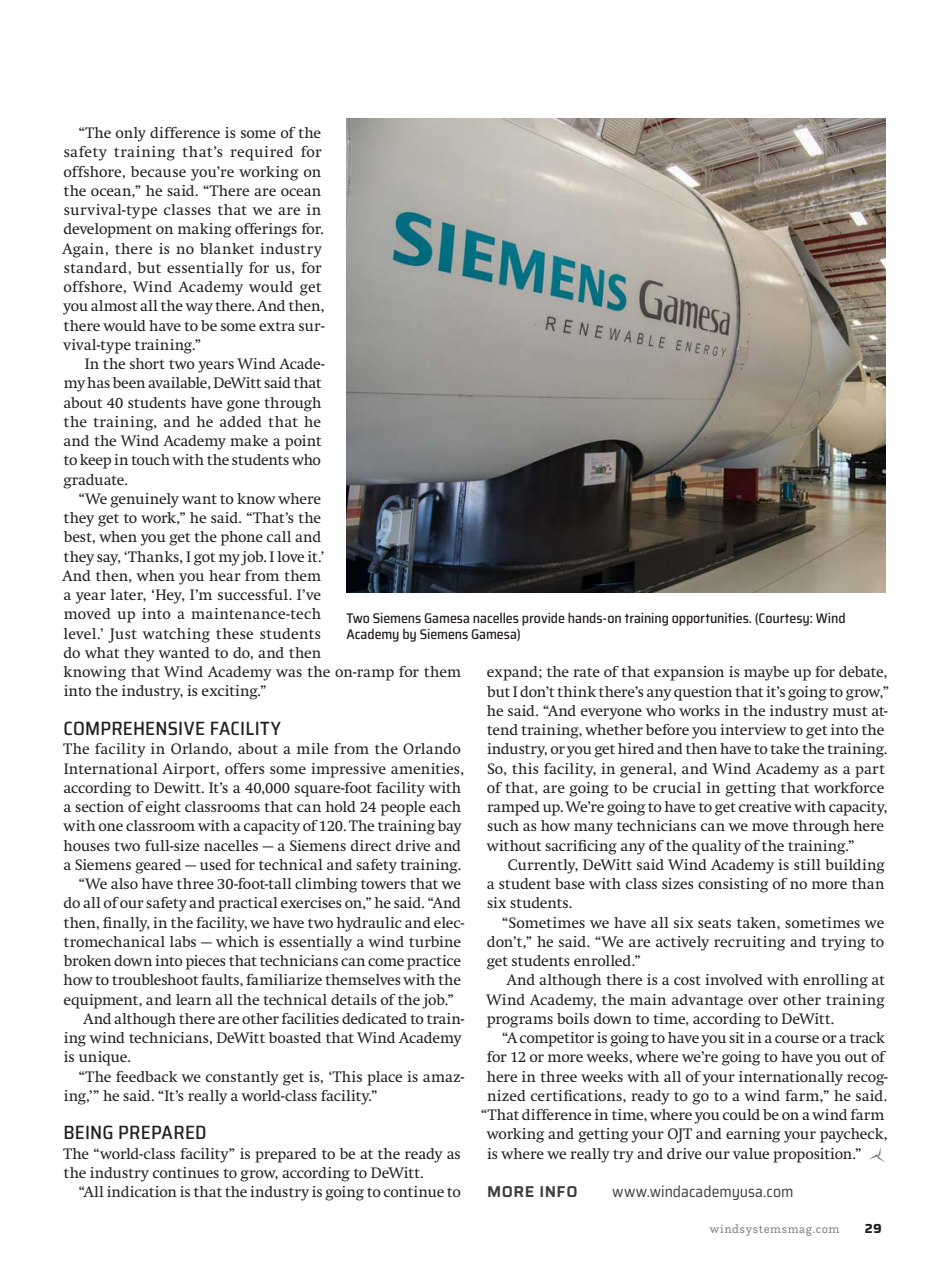
<style>
.page{position:relative;width:945px;height:1276px;background:#fff}
.page>*{position:absolute;margin:0;border:0;box-sizing:border-box;transform-origin:0 0}
.Body_Subhed{font:500 semi-condensed 19.25px "Saira";letter-spacing:.01em;color:#231f20}
.Body_Copy{font:15.75px/19.2px "Swift";letter-spacing:-.005em;color:#231f20}
.Body_Copy_1st_PP{font:15.75px/19.2px "Swift";letter-spacing:-.005em;color:#231f20}
.More_Info{font:semi-condensed 15.75px "Saira";color:#3e3e3f}
.More_Info-2{font:600 15.75px "Saira";letter-spacing:.035em;color:#3e3e3f}
.Photo_caption{font:500 semi-condensed 14px/15.8px "Saira";letter-spacing:-.005em;color:#231f20}
.t1{font:700 13.12px "Saira";color:#231f20}
.t2{font:12.25px "Questa Slab";letter-spacing:.05em;color:#808285}
</style>
<div class="page">
<svg style="left:869px;top:1147px;width:16px;height:15px"></svg>
<img style="left:346px;top:119px;width:539px;height:473px">
<p class="Body_Copy" style="left:62px;top:124px;width:264px;text-indent:16px">“The only difference is some of the safety training that’s required for offshore, because you’re working on the ocean,” he said. “There are ocean survival-type classes that we are in development on making offerings for.<br>Again, there is no blanket industry standard, but essentially for us, for offshore, Wind Academy would get you almost all the way there. And then, there would have to be some extra sur&shy;vival-type training.”</p>
<p class="Body_Copy" style="left:63px;top:355px;width:263px;text-indent:21px">In the short two years Wind Acade&shy;my has been available, DeWitt said that about 40 students have gone through the training, and he added that he and the Wind Academy make a point to keep in touch with the students who graduate.</p>
<p class="Body_Copy" style="left:62px;top:489px;width:400px;text-indent:16px">“We genuinely want to know where<br>they get to work,” he said. “That’s the<br>best, when you get the phone call and<br>they say, ‘Thanks, I got my job. I love it.’<br>And then, when you hear from them<br>a year later, ‘Hey, I’m successful. I’ve<br>moved up into a maintenance-tech<br>level.’ Just watching these students<br>do what they wanted to do, and then<br>knowing that Wind Academy was the on-ramp for them into the industry, is exciting.”</p>
<p class="Body_Subhed" style="left:63px;top:714px;width:219px">COMPREHENSIVE FACILITY</p>
<p class="Body_Copy_1st_PP" style="left:63px;top:740px;width:402px">The facility in Orlando, about a mile from the Orlando International Airport, offers some impressive amenities, according to Dewitt. It’s a 40,000 square-foot facility with a section of eight classrooms that can hold 24 people each with one classroom with a capacity of 120. The training bay houses two full-size nacelles — a Siemens direct drive and a Siemens geared — used for technical and safety training.</p>
<p class="Body_Copy" style="left:64px;top:874px;width:402px;text-indent:15px">“We also have three 30-foot-tall climbing towers that we do all of our safety and practical exercises on,” he said. “And then, finally, in the facility, we have two hydraulic and elec&shy;tromechanical labs — which is essentially a wind turbine broken down into pieces that technicians can come practice how to troubleshoot faults, familiarize themselves with the equipment, and learn all the technical details of the job.”</p>
<p class="Body_Copy" style="left:64px;top:1009px;width:402px;text-indent:20px">And although there are other facilities dedicated to train&shy;ing wind technicians, DeWitt boasted that Wind Academy is unique.</p>
<p class="Body_Copy" style="left:64px;top:1067px;width:402px;text-indent:15px">“The feedback we constantly get is, ‘This place is amaz&shy;ing,’” he said. “It’s really a world-class facility.”</p>
<p class="Body_Subhed" style="left:64px;top:1118px;width:145px">BEING PREPARED</p>
<p class="Body_Copy_1st_PP" style="left:63px;top:1144px;width:399px">The “world-class facility” is prepared to be at the ready as the industry continues to grow, according to DeWitt.</p>
<p class="Body_Copy" style="left:79px;top:1182px;width:384px">“All indication is that the industry is going to continue to</p>
<p class="Photo_caption" style="left:346px;top:610px;width:501px">Two Siemens Gamesa nacelles provide hands-on training opportunities. (Courtesy: Wind<br>Academy by Siemens Gamesa)</p>
<p class="Body_Copy" style="left:487px;top:663px;width:404px">expand; the rate of that expansion is maybe up for debate, but I don’t think there’s any question that it’s going to grow,” he said. “And everyone who works in the industry must at&shy;tend training, whether before you interview to get into the industry, or you get hired and then have to take the training.<br>So, this facility, in general, and Wind Academy as a part of that, are going to be crucial in getting that workforce ramped up. We’re going to have to get creative with capacity, such as how many technicians can we move through here without sacrificing any of the quality of the training.”</p>
<p class="Body_Copy" style="left:487px;top:855px;width:399px;text-align:justify;text-indent:21px">Currently, DeWitt said Wind Academy is still building a student base with class sizes consisting of no more than six students.</p>
<p class="Body_Copy" style="left:487px;top:913px;width:399px;text-align:justify;text-indent:15px">“Sometimes we have all six seats taken, sometimes we don’t,” he said. “We are actively recruiting and trying to get students enrolled.”</p>
<p class="Body_Copy" style="left:487px;top:971px;width:400px;text-align:justify;text-indent:20px">And although there is a cost involved with enrolling at Wind Academy, the main advantage over other training programs boils down to time, according to DeWitt.</p>
<p class="Body_Copy" style="left:502px;top:1028px;width:385px">“A competitor is going to have you sit in a course or a track</p>
<p class="Body_Copy" style="left:487px;top:1048px;width:399px">for 12 or more weeks, where we’re going to have you out of</p>
<p class="Body_Copy" style="left:487px;top:1067px;width:402px">here in three weeks with all of your internationally recog-</p>
<p class="Body_Copy" style="left:487px;top:1086px;width:402px">nized certifications, ready to go to a wind farm,” he said.</p>
<p class="Body_Copy" style="left:481px;top:1105px;width:405px">“That difference in time, where you could be on a wind farm</p>
<p class="Body_Copy" style="left:487px;top:1125px;width:402px">working and getting your OJT and earning your paycheck,</p>
<p class="Body_Copy" style="left:487px;top:1144px;width:376px">is where we really try and drive our value proposition.”</p>
<p class="More_Info-2" style="left:487px;top:1179px;width:92px">MORE INFO</p>
<p class="More_Info" style="left:612px;top:1180px;width:183px">www.windacademyusa.com</p>
<p class="t2" style="left:710px;top:1220px;width:131px">windsystemsmag.com</p>
<p class="t1" style="left:865px;top:1218px;width:19px">29</p>
</div>
